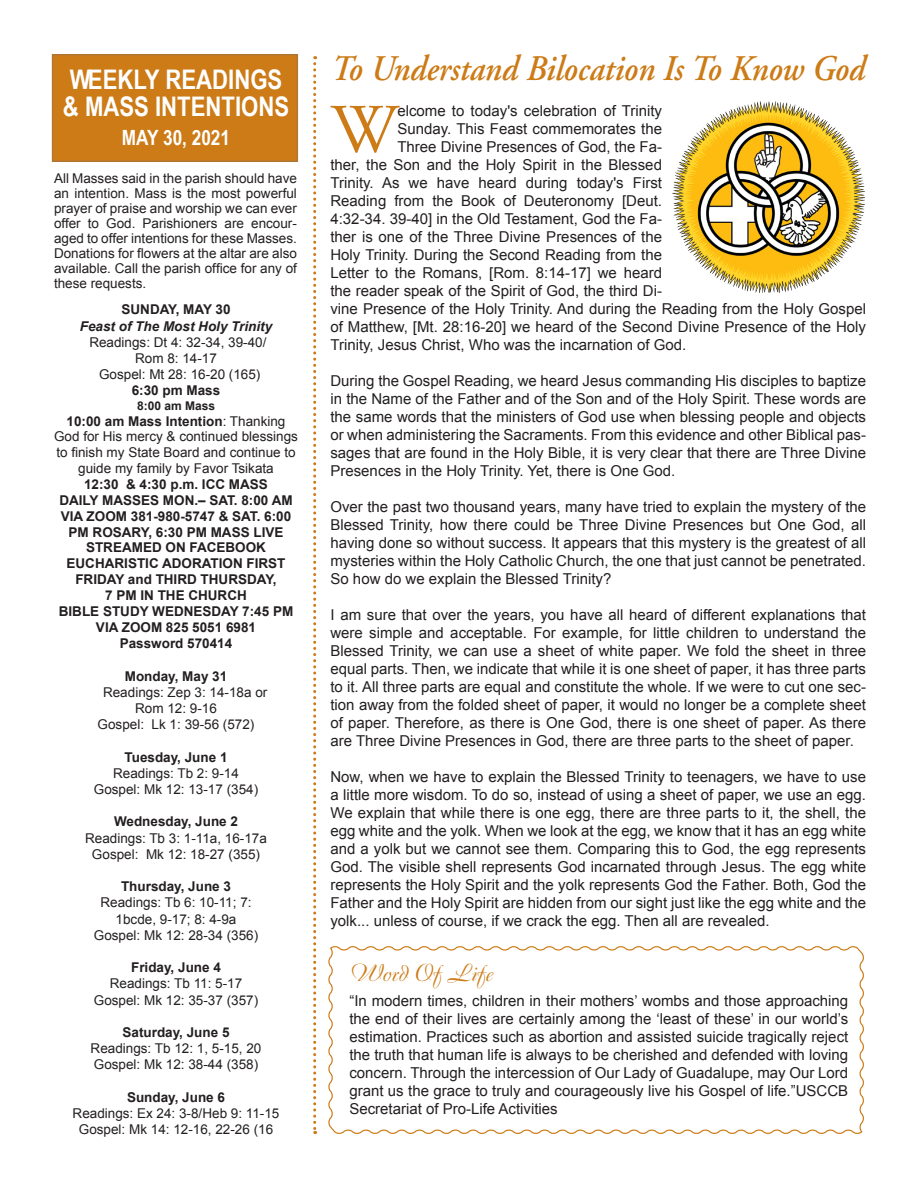
<style>
.page{position:relative;width:918px;height:1188px;background:#fff}
.page>*{position:absolute;margin:0;border:0;box-sizing:border-box;transform-origin:0 0}
.t1{font:69.3px "Adobe Garamond";color:#cc7b16}
.t2{font:italic 600 36px "Adobe Garamond";color:#cc7b16;scale:.9 1}
.t3{font:700 27px "Arial Narrow";color:#fff}
.t4{font:24px "Boulevard";color:#cc7b16}
.t5{font:700 21px "Arial Narrow";color:#fff}
.t6{font:15px/18px "Arial";color:#231f20;text-align:justify}
.t7{font:13.5px/15px "Arial";color:#231f20;text-align:justify}
.t8{font:700 13.5px/15.9px "Arial";color:#231f20;text-align:center}
.t9{font:italic 700 13.5px "Arial";color:#231f20}
.t10{font:700 12px "Arial";color:#231f20}
.s1{font-weight:700}
</style>
<div class="page">
<svg style="left:313px;top:56px;width:3px;height:1078px"></svg>
<svg style="left:328px;top:946px;width:536px;height:188px"></svg>
<div style="left:52px;top:54px;width:246px;height:108px;background:#cc7b16;border:2px solid #b17634"></div>
<img style="left:673px;top:102px;width:191px;height:191px">
<p class="t3" style="left:70px;top:59px;width:214px">WEEKLY READINGS</p>
<p class="t3" style="left:63px;top:86px;width:228px">&amp; MASS INTENTIONS</p>
<p class="t5" style="left:122px;top:122px;width:110px">MAY 30, 2021</p>
<p class="t7" style="left:54px;top:171px;width:244px">All Masses said in the parish should have an intention. Mass is the most powerful prayer of praise and worship we can ever offer to God. Parishioners are encour&shy;aged to offer intentions for these Masses.<br>Donations for flowers at the altar are also available. Call the parish office for any of these requests.</p>
<p class="t8" style="left:122px;top:302px;width:111px">SUNDAY, MAY 30</p>
<p class="t9" style="left:80px;top:317px;width:194px">Feast of The Most Holy Trinity</p>
<p class="t7" style="left:89px;top:335px;width:179px">Readings: Dt 4: 32-34, 39-40/</p>
<p class="t7" style="left:135px;top:351px;width:83px">Rom 8: 14-17</p>
<p class="t7" style="left:99px;top:367px;width:163px">Gospel: Mt 28: 16-20 (165)</p>
<p class="t8" style="left:132px;top:383px;width:90px">6:30 pm Mass</p>
<p class="t10" style="left:137px;top:398px;width:80px">8:00 am Mass</p>
<p class="t7" style="left:54px;top:413px;width:245px;line-height:15.8px;text-align:center"><span class="s1">10:00 am Mass Intention</span>: Thanking God for His mercy &amp; continued blessings to finish my State Board and continue to guide my family by Favor Tsikata</p>
<p class="t8" style="left:84px;top:477px;width:185px">12:30 &amp; 4:30 p.m. ICC MASS</p>
<p class="t8" style="left:59px;top:492px;width:235px">DAILY MASSES MON.– SAT. 8:00 AM<br>VIA ZOOM 381-980-5747 &amp; SAT. 6:00<br>PM ROSARY, 6:30 PM MASS LIVE<br>STREAMED ON FACEBOOK</p>
<p class="t8" style="left:67px;top:556px;width:220px">EUCHARISTIC ADORATION FIRST</p>
<p class="t8" style="left:75px;top:572px;width:203px">FRIDAY and THIRD THURSDAY,</p>
<p class="t8" style="left:105px;top:587px;width:143px">7 PM IN THE CHURCH</p>
<p class="t8" style="left:59px;top:604px;width:236px">BIBLE STUDY WEDNESDAY 7:45 PM</p>
<p class="t8" style="left:96px;top:620px;width:162px">VIA ZOOM 825 5051 6981</p>
<p class="t8" style="left:120px;top:636px;width:114px">Password 570414</p>
<p class="t8" style="left:125px;top:668px;width:104px">Monday, May 31</p>
<p class="t7" style="left:103px;top:685px;width:166px">Readings: Zep 3: 14-18a or</p>
<p class="t7" style="left:135px;top:701px;width:83px">Rom 12: 9-16</p>
<p class="t7" style="left:98px;top:717px;width:158px">Gospel: Lk 1: 39-56 (572)</p>
<p class="t8" style="left:125px;top:749px;width:105px">Tuesday, June 1</p>
<p class="t7" style="left:113px;top:766px;width:127px">Readings: Tb 2: 9-14</p>
<p class="t7" style="left:94px;top:782px;width:166px">Gospel: Mk 12: 13-17 (354)</p>
<p class="t8" style="left:114px;top:814px;width:126px">Wednesday, June 2</p>
<p class="t7" style="left:85px;top:831px;width:183px">Readings: Tb 3: 1-11a, 16-17a</p>
<p class="t7" style="left:92px;top:847px;width:170px">Gospel: Mk 12: 18-27 (355)</p>
<p class="t8" style="left:121px;top:879px;width:112px">Thursday, June 3</p>
<p class="t7" style="left:100px;top:895px;width:153px">Readings: Tb 6: 10-11; 7:</p>
<p class="t7" style="left:116px;top:912px;width:122px">1bcde, 9-17; 8: 4-9a</p>
<p class="t7" style="left:94px;top:928px;width:166px">Gospel: Mk 12: 28-34 (356)</p>
<p class="t8" style="left:131px;top:960px;width:91px">Friday, June 4</p>
<p class="t7" style="left:110px;top:976px;width:134px">Readings: Tb 11: 5-17</p>
<p class="t7" style="left:94px;top:993px;width:166px">Gospel: Mk 12: 35-37 (357)</p>
<p class="t8" style="left:123px;top:1025px;width:109px">Saturday, June 5</p>
<p class="t7" style="left:91px;top:1041px;width:172px">Readings: Tb 12: 1, 5-15, 20</p>
<p class="t7" style="left:94px;top:1057px;width:166px">Gospel: Mk 12: 38-44 (358)</p>
<p class="t8" style="left:127px;top:1090px;width:100px">Sunday, June 6</p>
<p class="t7" style="left:73px;top:1106px;width:208px">Readings: Ex 24: 3-8/Heb 9: 11-15</p>
<p class="t7" style="left:79px;top:1122px;width:196px">Gospel: Mk 14: 12-16, 22-26 (16</p>
<p class="t2" style="left:331px;top:49px;width:594px">To Understand Bilocation Is To Know God</p>
<p class="t1" style="left:331px;top:93px;width:68px">W</p>
<p class="t6" style="left:397px;top:102px;width:266px">elcome to today's celebration of Trinity</p>
<p class="t6" style="left:397px;top:120px;width:266px">Sunday. This Feast commemorates the</p>
<p class="t6" style="left:397px;top:138px;width:266px">Three Divine Presences of God, the Fa-</p>
<p class="t6" style="left:330px;top:156px;width:333px">ther, the Son and the Holy Spirit in the Blessed</p>
<p class="t6" style="left:330px;top:174px;width:333px">Trinity. As we have heard during today's First</p>
<p class="t6" style="left:330px;top:192px;width:333px">Reading from the Book of Deuteronomy [Deut.</p>
<p class="t6" style="left:330px;top:210px;width:333px">4:32-34. 39-40] in the Old Testament, God the Fa-</p>
<p class="t6" style="left:330px;top:228px;width:333px">ther is one of the Three Divine Presences of the</p>
<p class="t6" style="left:330px;top:246px;width:333px">Holy Trinity. During the Second Reading from the</p>
<p class="t6" style="left:330px;top:264px;width:333px">Letter to the Romans, [Rom. 8:14-17] we heard</p>
<p class="t6" style="left:330px;top:282px;width:333px">the reader speak of the Spirit of God, the third Di-</p>
<p class="t6" style="left:330px;top:300px;width:537px">vine Presence of the Holy Trinity. And during the Reading from the Holy Gospel</p>
<p class="t6" style="left:330px;top:318px;width:537px">of Matthew, [Mt. 28:16-20] we heard of the Second Divine Presence of the Holy</p>
<p class="t6" style="left:330px;top:336px;width:357px">Trinity, Jesus Christ, Who was the incarnation of God.</p>
<p class="t6" style="left:330px;top:372px;width:537px">During the Gospel Reading, we heard Jesus commanding His disciples to baptize in the Name of the Father and of the Son and of the Holy Spirit. These words are the same words that the ministers of God use when blessing people and objects or when administering the Sacraments. From this evidence and other Biblical pas&shy;sages that are found in the Holy Bible, it is very clear that there are Three Divine Presences in the Holy Trinity. Yet, there is One God.</p>
<p class="t6" style="left:330px;top:498px;width:537px">Over the past two thousand years, many have tried to explain the mystery of the Blessed Trinity, how there could be Three Divine Presences but One God, all having done so without success. It appears that this mystery is the greatest of all mysteries within the Holy Catholic Church, the one that just cannot be penetrated.<br>So how do we explain the Blessed Trinity?</p>
<p class="t6" style="left:330px;top:606px;width:537px">I am sure that over the years, you have all heard of different explanations that were simple and acceptable. For example, for little children to understand the Blessed Trinity, we can use a sheet of white paper. We fold the sheet in three equal parts. Then, we indicate that while it is one sheet of paper, it has three parts to it. All three parts are equal and constitute the whole. If we were to cut one sec&shy;tion away from the folded sheet of paper, it would no longer be a complete sheet of paper. Therefore, as there is One God, there is one sheet of paper. As there are Three Divine Presences in God, there are three parts to the sheet of paper.</p>
<p class="t6" style="left:330px;top:768px;width:537px">Now, when we have to explain the Blessed Trinity to teenagers, we have to use a little more wisdom. To do so, instead of using a sheet of paper, we use an egg.<br>We explain that while there is one egg, there are three parts to it, the shell, the egg white and the yolk. When we look at the egg, we know that it has an egg white and a yolk but we cannot see them. Comparing this to God, the egg represents God. The visible shell represents God incarnated through Jesus. The egg white represents the Holy Spirit and the yolk represents God the Father. Both, God the Father and the Holy Spirit are hidden from our sight just like the egg white and the yolk... unless of course, if we crack the egg. Then all are revealed.</p>
<p class="t4" style="left:349px;top:958px;width:145px">Word Of Life</p>
<p class="t6" style="left:349px;top:992px;width:500px">“In modern times, children in their mothers’ wombs and those approaching the end of their lives are certainly among the ‘least of these’ in our world’s estimation. Practices such as abortion and assisted suicide tragically reject the truth that human life is always to be cherished and defended with loving concern. Through the intercession of Our Lady of Guadalupe, may Our Lord grant us the grace to truly and courageously live his Gospel of life.”USCCB Secretariat of Pro-Life Activities</p>
</div>
